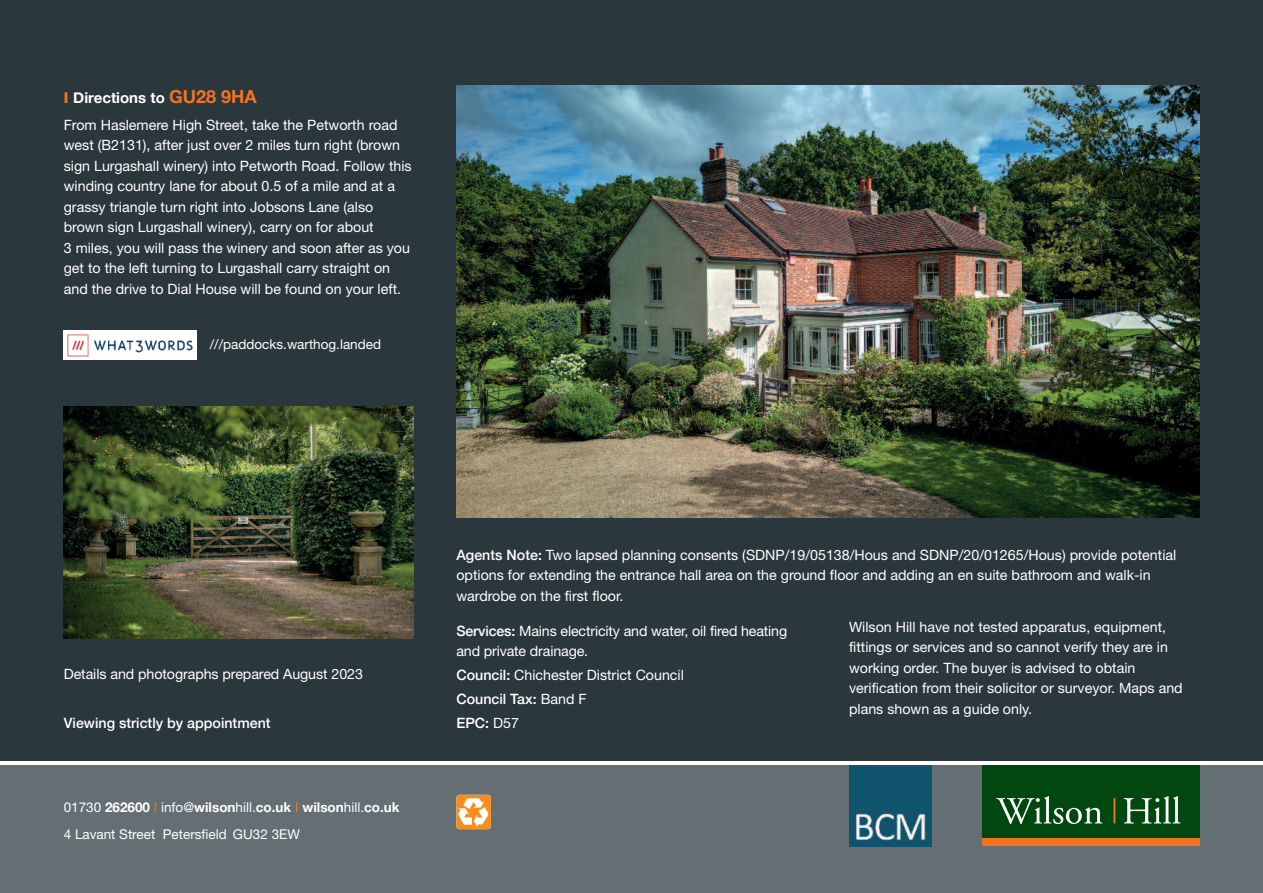
<style>
.page{position:relative;width:1263px;height:893px;background:#fff}
.page>*{position:absolute;margin:0;border:0;box-sizing:border-box;transform-origin:0 0}
.t1{font:700 15px "Helvetica Neue";color:#fff}
.t2{font:14.25px/20.5px "Helvetica Neue";color:#fff}
.t3{font:500 14.25px "Helvetica Neue";color:#fff}
.t4{font:13.5px "Helvetica Neue";color:#fff}
.t5{font:700 13.5px "Helvetica Neue";color:#fff}
.s1{font-weight:800;color:#f47321}
.s2{font-size:18px;color:#f47321}
.s3{font-weight:400}
.s4{font-weight:400;color:#f47321}
.s5{font-weight:500}
</style>
<div class="page">
<div style="left:0;top:0;width:1263px;height:761px;background:#2a373d"></div>
<img style="left:456px;top:85px;width:743px;height:433px">
<div style="left:0;top:765px;width:1263px;height:128px;background:#646e73"></div>
<div style="left:982px;top:835px;width:217px;height:10px;background:#f47321"></div>
<div style="left:982px;top:765px;width:217px;height:73px;background:#004710"></div>
<svg style="left:996px;top:796px;width:106px;height:28px"></svg>
<svg style="left:1124px;top:796px;width:56px;height:27px"></svg>
<hr style="left:1113px;top:798px;width:2px;height:25px;background:#f47321">
<div style="left:456px;top:795px;width:35px;height:34px;background:#f68e1e;border-radius:3px"></div>
<svg style="left:458px;top:798px;width:30px;height:29px"></svg>
<img style="left:64px;top:331px;width:132px;height:29px">
<img style="left:64px;top:407px;width:350px;height:232px">
<img style="left:850px;top:765px;width:81px;height:81px">
<p class="t1" style="left:64px;top:88px;width:195px"><span class="s1">I</span> Directions to <span class="s2">GU28 9HA</span></p>
<p class="t2" style="left:64px;top:116px;width:349px">From Haslemere High Street, take the Petworth road west (B2131), after just over 2 miles turn right (brown sign Lurgashall winery) into Petworth Road. Follow this winding country lane for about 0.5 of a mile and at a grassy triangle turn right into Jobsons Lane (also brown sign Lurgashall winery), carry on for about<br>3 miles, you will pass the winery and soon after as you get to the left turning to Lurgashall carry straight on and the drive to Dial House will be found on your left.</p>
<p class="t4" style="left:210px;top:340px;width:173px">///paddocks.warthog.landed</p>
<p class="t2" style="left:64px;top:665px;width:301px">Details and photographs prepared August 2023</p>
<p class="t3" style="left:64px;top:714px;width:208px">Viewing strictly by appointment</p>
<p class="t5" style="left:64px;top:799px;width:337px"><span class="s3">01730</span> 262600 <span class="s4">I</span> <span class="s3">info@</span>wilson<span class="s3">hill.</span>co.uk <span class="s4">I</span> wilson<span class="s3">hill.</span>co.uk</p>
<p class="t4" style="left:64px;top:829px;width:238px">4 Lavant Street Petersfield GU32 3EW</p>
<p class="t2" style="left:456px;top:546px;width:721px"><span class="s5">Agents Note:</span> Two lapsed planning consents (SDNP/19/05138/Hous and SDNP/20/01265/Hous) provide potential options for extending the entrance hall area on the ground floor and adding an en suite bathroom and walk-in wardrobe on the first floor.</p>
<p class="t2" style="left:456px;top:622px;width:332px"><span class="s5">Services:</span> Mains electricity and water, oil fired heating and private drainage.</p>
<p class="t2" style="left:456px;top:664px;width:229px;line-height:24px"><span class="s5">Council:</span> Chichester District Council<br><span class="s5">Council Tax:</span> Band F<br><span class="s5">EPC:</span> D57</p>
<p class="t2" style="left:849px;top:618px;width:335px">Wilson Hill have not tested apparatus, equipment, fittings or services and so cannot verify they are in working order. The buyer is advised to obtain verification from their solicitor or surveyor. Maps and plans shown as a guide only.</p>
</div>
